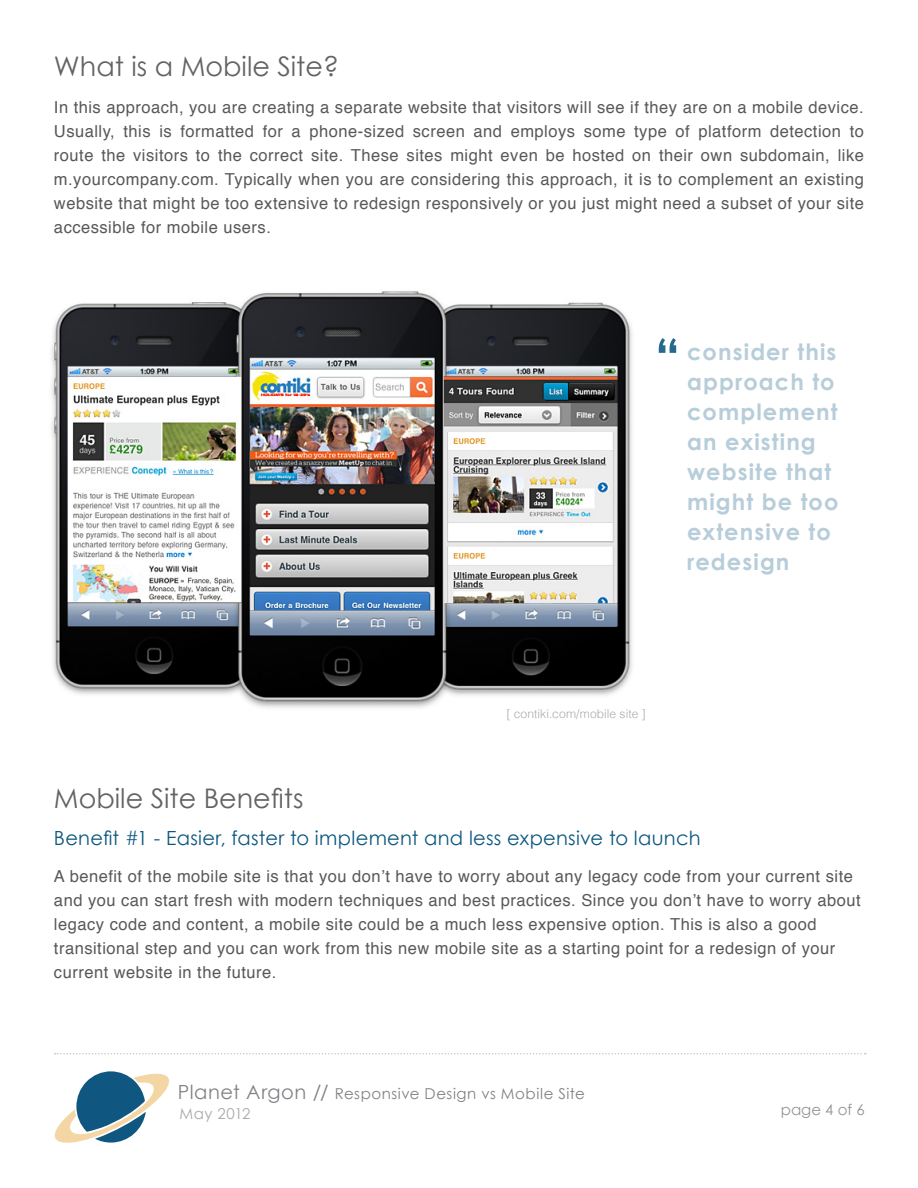
<style>
.page{position:relative;width:918px;height:1188px;background:#fff}
.page>*{position:absolute;margin:0;border:0;box-sizing:border-box;transform-origin:0 0}
.t1{font:700 54px "Century Gothic";color:#26698e}
.Sub-section_titles{font:27px "Century Gothic";color:#636366}
.Paragraph{font:27px "Century Gothic";color:#636366}
.t2{font:700 22.5px/30px "Century Gothic";letter-spacing:.05em;color:#b7cdd9}
.Paragraph-2{font:19.5px "Century Gothic";letter-spacing:.015em;color:#0e5881}
.Paragraph-3{font:16.5px/24px "Helvetica";letter-spacing:.03em;color:#57585a;text-align:justify}
.t3{font:15px/20.9px "Century Gothic";letter-spacing:.035em;color:#808285}
.t4{font:15px "Century Gothic";color:#939598}
.t5{font:300 12.15px "Helvetica";letter-spacing:.005em;color:#a8a9ad}
.s1{font-size:19.5px}
.s2{color:#a8a9ad}
</style>
<div class="page">
<svg style="left:55px;top:1071px;width:114px;height:72px"></svg>
<svg style="left:55px;top:1053px;width:811px;height:1px"></svg>
<img style="left:51px;top:291px;width:582px;height:417px">
<p class="Sub-section_titles" style="left:54px;top:50px;width:286px">What is a Mobile Site?</p>
<p class="Paragraph-3" style="left:54px;top:96px;width:811px">In this approach, you are creating a separate website that visitors will see if they are on a mobile device.<br>Usually, this is formatted for a phone-sized screen and employs some type of platform detection to route the visitors to the correct site. These sites might even be hosted on their own subdomain, like m.yourcompany.com. Typically when you are considering this approach, it is to complement an existing website that might be too extensive to redesign responsively or you just might need a subset of your site accessible for mobile users.</p>
<p class="t1" style="left:654px;top:324px;width:27px">“</p>
<p class="t2" style="left:687px;top:337px;width:153px">consider this approach to complement an existing website that might be too extensive to redesign</p>
<p class="t5" style="left:506px;top:704px;width:141px">[ contiki.com/mobile site ]</p>
<p class="Paragraph" style="left:54px;top:782px;width:251px">Mobile Site Benefits</p>
<p class="Paragraph-2" style="left:54px;top:826px;width:648px">Benefit #1 - Easier, faster to implement and less expensive to launch</p>
<p class="Paragraph-3" style="left:54px;top:865px;width:808px;text-align:left">A benefit of the mobile site is that you don’t have to worry about any legacy code from your current site and you can start fresh with modern techniques and best practices. Since you don’t have to worry about legacy code and content, a mobile site could be a much less expensive option. This is also a good transitional step and you can work from this new mobile site as a starting point for a redesign of your current website in the future.</p>
<p class="t3" style="left:178px;top:1083px;width:409px"><span class="s1">Planet Argon //</span> Responsive Design vs Mobile Site<br><span class="s2">May 2012</span></p>
<p class="t4" style="left:781px;top:1100px;width:85px">page 4 of 6</p>
</div>
